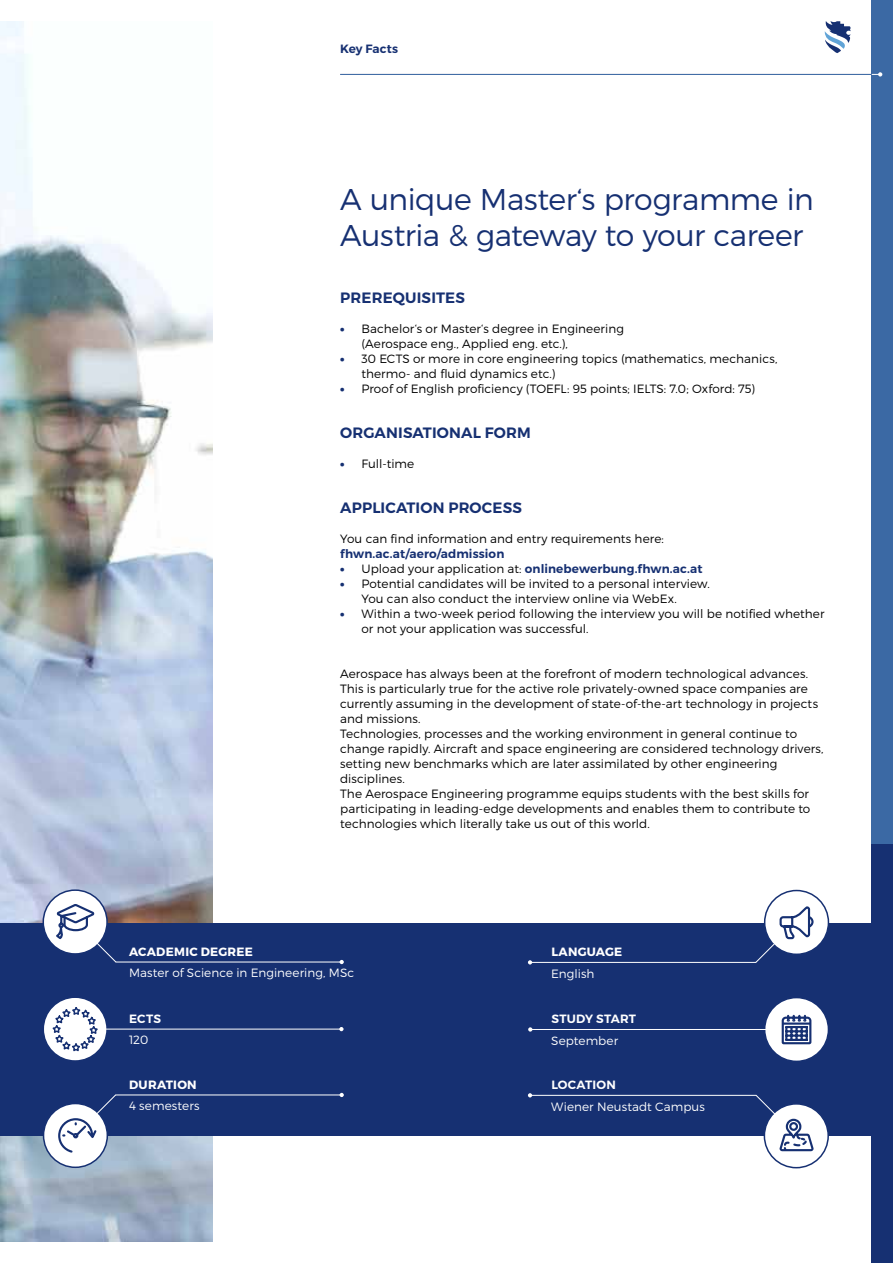
<style>
.page{position:relative;width:893px;height:1263px;background:#fff}
.page>*{position:absolute;margin:0;border:0;box-sizing:border-box;transform-origin:0 0}
.t1{font:300 30px/36px "Montserrat";letter-spacing:-.015em;color:#163072}
.t2{font:600 15px "Montserrat";letter-spacing:.01em;color:#163072}
.t3{font:300 12px/15px "Montserrat";letter-spacing:.005em;color:#000}
.t4{font:600 12px "Montserrat";letter-spacing:.01em;color:#163072}
.t5{font:300 12px "Montserrat";letter-spacing:.005em;color:#fff}
.t6{font:700 12px "Montserrat";letter-spacing:.025em;color:#fff}
.t7{font:600 12px "Montserrat";letter-spacing:.015em;color:#fff}
.s1{font-weight:900;color:#163072}
.s2{font-weight:900}
.s3{font-weight:300;color:#000}
</style>
<div class="page">
<img style="left:0;top:21px;width:213px;height:1221px">
<div style="left:872px;top:0;width:21px;height:1263px;background:#163072"></div>
<div style="left:872px;top:0;width:21px;height:843px;background:#3b69a4"></div>
<hr style="left:340px;top:74px;width:532px;height:1px;background:#61a4d7">
<svg style="left:872px;top:72px;width:10px;height:5px"></svg>
<svg style="left:825px;top:21px;width:25px;height:32px"></svg>
<div style="left:0;top:923px;width:872px;height:212px;background:#163072"></div>
<svg style="left:43px;top:997px;width:64px;height:64px"></svg>
<div style="left:43px;top:996px;width:65px;height:66px;border:2px solid #163072;border-radius:50%"></div>
<svg style="left:340px;top:960px;width:4px;height:4px"></svg>
<hr style="left:116px;top:962px;width:226px;height:1px;background:#fff">
<div style="left:43px;top:890px;width:64px;height:64px;background:#fff;border-radius:50%"></div>
<div style="left:43px;top:889px;width:65px;height:66px;border:2px solid #163072;border-radius:50%"></div>
<div style="left:44px;top:1103px;width:63px;height:64px;background:#fff;border-radius:50%"></div>
<div style="left:43px;top:1103px;width:65px;height:65px;border:2px solid #163072;border-radius:50%"></div>
<svg style="left:53px;top:902px;width:64px;height:61px"></svg>
<hr style="left:104px;top:1029px;width:238px;height:1px;background:#fff">
<hr style="left:115px;top:1094px;width:226px;height:1px;background:#fff">
<svg style="left:339px;top:1027px;width:5px;height:4px"></svg>
<svg style="left:340px;top:1093px;width:4px;height:4px"></svg>
<svg style="left:57px;top:1094px;width:60px;height:60px"></svg>
<div style="left:765px;top:997px;width:63px;height:64px;background:#fff;border-radius:50%"></div>
<div style="left:764px;top:997px;width:65px;height:65px;border:2px solid #163072;border-radius:50%"></div>
<svg style="left:528px;top:960px;width:4px;height:4px"></svg>
<hr style="left:530px;top:962px;width:226px;height:1px;background:#fff">
<div style="left:765px;top:890px;width:63px;height:64px;background:#fff;border-radius:50%"></div>
<div style="left:764px;top:890px;width:65px;height:65px;border:2px solid #163072;border-radius:50%"></div>
<div style="left:764px;top:1104px;width:64px;height:64px;background:#fff;border-radius:50%"></div>
<div style="left:764px;top:1103px;width:65px;height:65px;border:2px solid #163072;border-radius:50%"></div>
<hr style="left:530px;top:1029px;width:238px;height:1px;background:#fff">
<hr style="left:530px;top:1095px;width:226px;height:1px;background:#fff">
<svg style="left:528px;top:1027px;width:4px;height:4px"></svg>
<svg style="left:528px;top:1093px;width:4px;height:4px"></svg>
<svg style="left:781px;top:1014px;width:31px;height:31px"></svg>
<svg style="left:755px;top:1094px;width:60px;height:69px"></svg>
<svg style="left:755px;top:905px;width:60px;height:58px"></svg>
<svg style="left:50px;top:1006px;width:50px;height:47px;background:#d3d8e4"></svg>
<p class="t4" style="left:340px;top:41px;width:60px">Key Facts</p>
<h1 class="t1" style="left:340px;top:181px;width:475px">A unique Master‘s programme in<br>Austria &amp; gateway to your career</h1>
<p class="t2" style="left:340px;top:288px;width:126px">PREREQUISITES</p>
<p class="t3" style="left:361px;top:321px;width:264px;text-indent:-21px"><span class="s1">•</span> Bachelor‘s or Master‘s degree in Engineering (Aerospace eng., Applied eng. etc.),</p>
<p class="t3" style="left:361px;top:351px;width:417px;text-indent:-21px"><span class="s1">•</span> 30 ECTS or more in core engineering topics (mathematics, mechanics, thermo- and fluid dynamics etc.)</p>
<p class="t3" style="left:340px;top:381px;width:416px"><span class="s1">•</span> Proof of English proficiency (TOEFL: 95 points; IELTS: 7.0; Oxford: 75)</p>
<p class="t2" style="left:340px;top:423px;width:192px">ORGANISATIONAL FORM</p>
<p class="t3" style="left:340px;top:456px;width:76px"><span class="s1">•</span> Full-time</p>
<p class="t2" style="left:340px;top:498px;width:183px">APPLICATION PROCESS</p>
<p class="t3" style="left:340px;top:531px;width:325px">You can find information and entry requirements here:</p>
<p class="t4" style="left:340px;top:546px;width:166px">fhwn.ac.at/aero/admission</p>
<p class="t4" style="left:340px;top:561px;width:364px"><span class="s2">•</span> <span class="s3">Upload your application at:</span> onlinebewerbung.fhwn.ac.at</p>
<p class="t3" style="left:361px;top:576px;width:350px;text-indent:-21px"><span class="s1">•</span> Potential candidates will be invited to a personal interview.<br>You can also conduct the interview online via WebEx.</p>
<p class="t3" style="left:361px;top:606px;width:465px;text-indent:-21px"><span class="s1">•</span> Within a two-week period following the interview you will be notified whether or not your application was successful.</p>
<p class="t3" style="left:340px;top:666px;width:485px">Aerospace has always been at the forefront of modern technological advances.<br>This is particularly true for the active role privately-owned space companies are currently assuming in the development of state-of-the-art technology in projects and missions.<br>Technologies, processes and the working environment in general continue to change rapidly. Aircraft and space engineering are considered technology drivers, setting new benchmarks which are later assimilated by other engineering disciplines.<br>The Aerospace Engineering programme equips students with the best skills for participating in leading-edge developments and enables them to contribute to technologies which literally take us out of this world.</p>
<p class="t6" style="left:129px;top:944px;width:125px">ACADEMIC DEGREE</p>
<p class="t5" style="left:129px;top:966px;width:227px">Master of Science in Engineering, MSc</p>
<p class="t7" style="left:129px;top:1011px;width:33px">ECTS</p>
<p class="t5" style="left:129px;top:1033px;width:21px">120</p>
<p class="t6" style="left:129px;top:1077px;width:69px">DURATION</p>
<p class="t5" style="left:129px;top:1099px;width:72px">4 semesters</p>
<p class="t6" style="left:551px;top:944px;width:72px">LANGUAGE</p>
<p class="t5" style="left:551px;top:966px;width:45px">English</p>
<p class="t7" style="left:551px;top:1011px;width:86px">STUDY START</p>
<p class="t5" style="left:551px;top:1033px;width:68px">September</p>
<p class="t7" style="left:551px;top:1077px;width:66px">LOCATION</p>
<p class="t5" style="left:551px;top:1099px;width:155px">Wiener Neustadt Campus</p>
</div>
